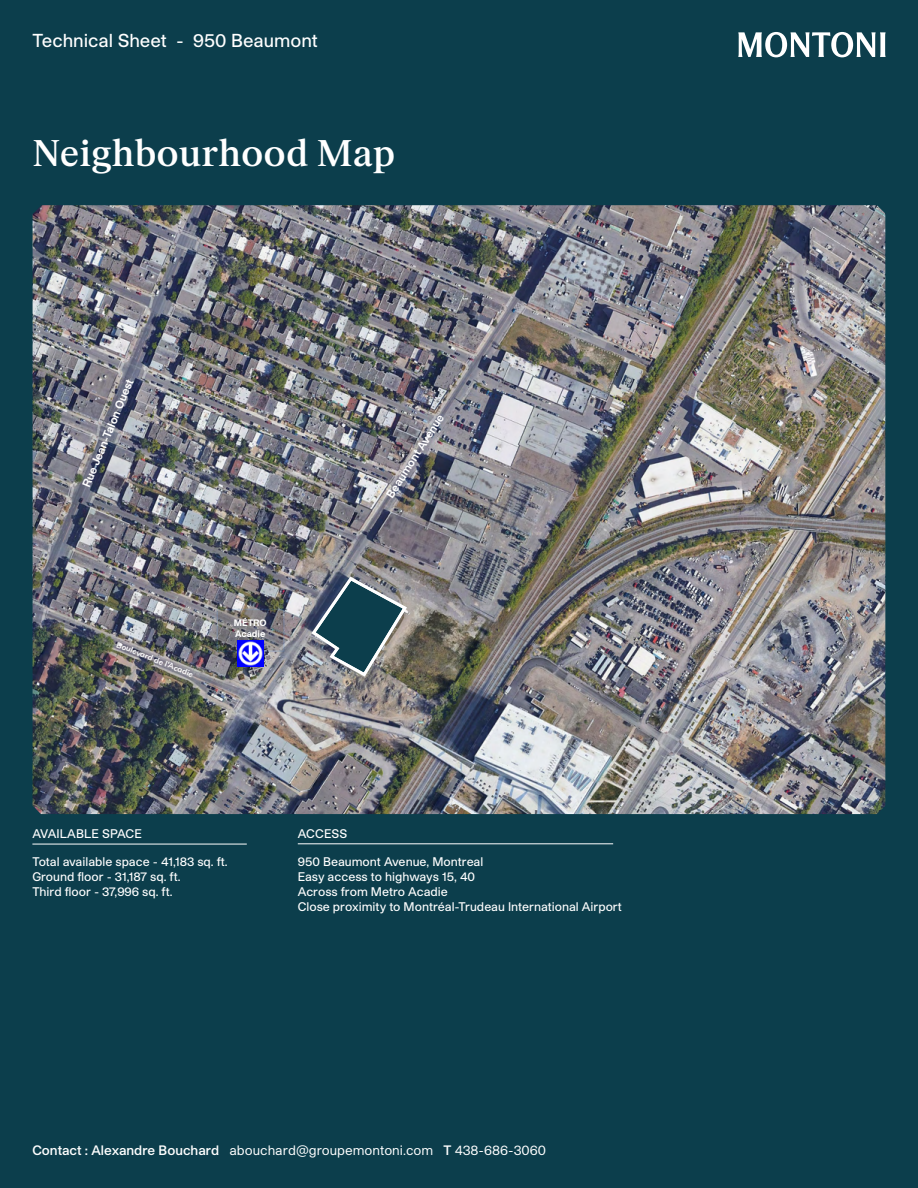
<style>
.page{position:relative;width:918px;height:1188px;background:#0c3e4c}
.page>*{position:absolute;margin:0;border:0;box-sizing:border-box;transform-origin:0 0}
.t1{font:500 36px "FK Roman Standard";color:#fff}
.t2{font:500 18px "Studio Pro";color:#fff}
.t3{font:13.2px "Studio Pro";color:#fff}
.t4{font:500 12px/15px "Studio Pro";color:#fff}
.t5{font:700 11.1px "Studio Pro";color:#fff}
.t6{font:800 9px "Studio Pro";color:#fff}
.t7{font:700 7.95px "Muli";color:#fff}
.s1{font-weight:600}
</style>
<div class="page">
<svg style="left:738px;top:32px;width:148px;height:25px"></svg>
<img style="left:33px;top:205px;width:852px;height:609px">
<hr style="left:32px;top:844px;width:215px;height:1px;background:#fff">
<hr style="left:298px;top:843px;width:315px;height:1px;background:#fff">
<svg style="left:309px;top:574px;width:100px;height:105px"></svg>
<svg style="left:217px;top:609px;width:68px;height:43px;background:#71707a"></svg>
<img style="left:238px;top:641px;width:25px;height:25px">
<h2 class="t2" style="left:32px;top:28px;width:287px">Technical Sheet - 950 Beaumont</h2>
<p class="t1" style="left:32px;top:126px;width:364px">Neighbourhood Map</p>
<p class="t5" style="left:78px;top:483px;width:117px;rotate:-67deg">Rue Jean-Talon Ouest</p>
<p class="t7" style="left:119px;top:639px;width:84px;rotate:22deg">Boulevard de l’Acadie</p>
<p class="t6" style="left:234px;top:616px;width:34px">MÉTRO</p>
<p class="t6" style="left:235px;top:627px;width:32px">Acadie</p>
<p class="t5" style="left:382px;top:492px;width:99px;rotate:-57deg">Beaumont Avenue</p>
<p class="t4" style="left:32px;top:826px;width:111px">AVAILABLE SPACE</p>
<p class="t4" style="left:32px;top:853px;width:197px">Total available space - 41,183 sq. ft.<br>Ground floor - 31,187 sq. ft.<br>Third floor - 37,996 sq. ft.</p>
<p class="t4" style="left:298px;top:826px;width:51px">ACCESS</p>
<p class="t4" style="left:298px;top:853px;width:326px">950 Beaumont Avenue, Montreal<br>Easy access to highways 15, 40<br>Across from Metro Acadie<br>Close proximity to Montréal-Trudeau International Airport</p>
<p class="t3" style="left:32px;top:1142px;width:515px"><span class="s1">Contact : Alexandre Bouchard</span> abouchard@groupemontoni.com <span class="s1">T</span> 438-686-3060</p>
</div>
